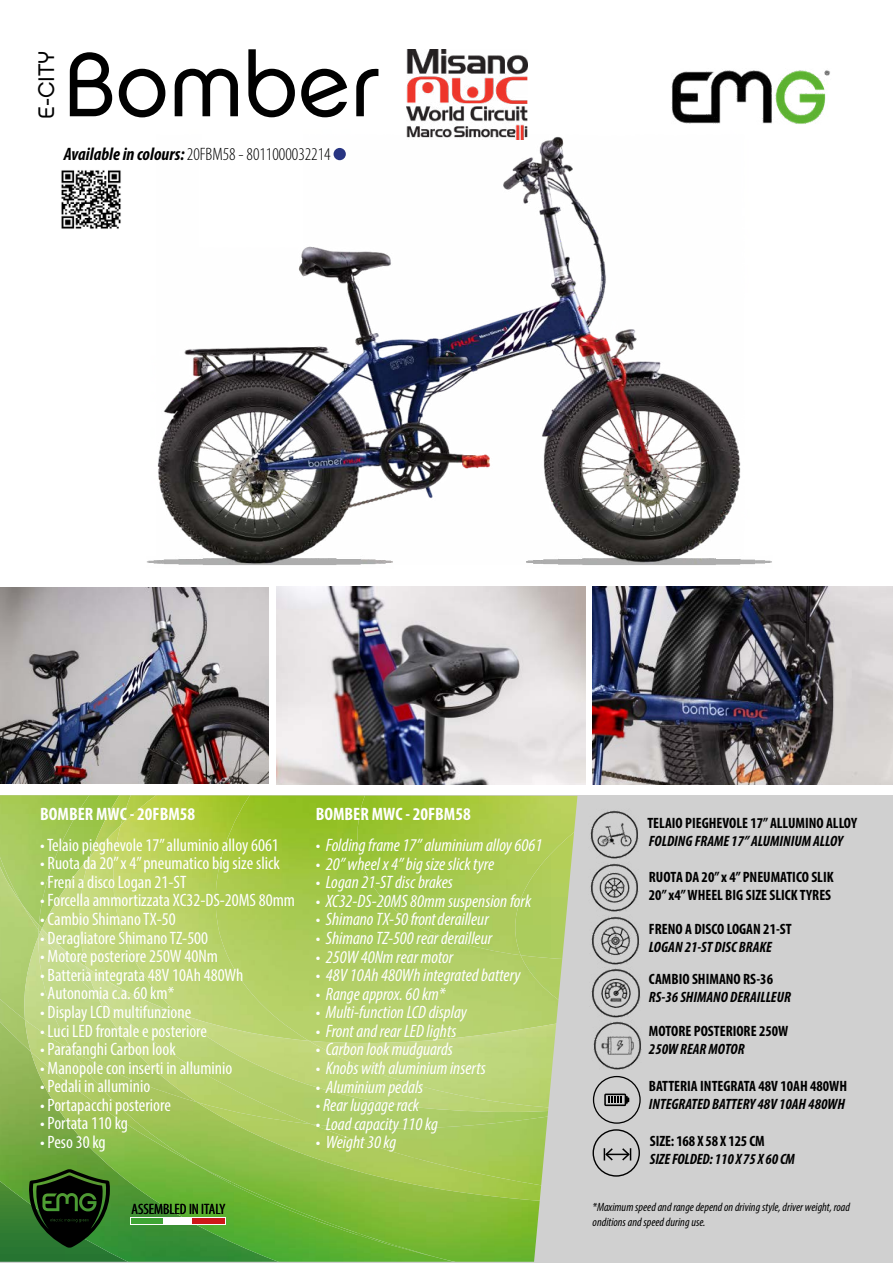
<style>
.page{position:relative;width:893px;height:1263px;background:#fff}
.page>*{position:absolute;margin:0;border:0;box-sizing:border-box;transform-origin:0 0}
.t1{font:90px "Chalet London Nineteen Seventy";color:#000}
.t2{font:22.5px "Chalet London Nineteen Seventy";color:#000}
.t3{font:condensed 18px "Myriad Pro";color:#fff}
.t4{font:italic condensed 18px "Myriad Pro";color:#fff}
.t5{font:300 condensed 18px "Myriad Pro";color:#000}
.t6{font:700 condensed 18px "Myriad Pro";color:#fff}
.t7{font:700 condensed 15px/18px "Myriad Pro";color:#000}
.t8{font:italic 700 condensed 15px "Myriad Pro";color:#000}
.t9{font:condensed 15px "Myriad Pro";color:#000}
.t10{font:italic condensed 12px/14.4px "Myriad Pro";color:#000}
.s1{font-weight:700;font-style:italic}
.s2{font-style:normal}
</style>
<div class="page">
<div style="left:0;top:795px;width:893px;height:468px;background:#d0d0d0"></div>
<img style="left:42px;top:925px;width:38px;height:3px">
<img style="left:377px;top:784px;width:429px;height:144px">
<img style="left:377px;top:784px;width:108px;height:41px">
<img style="left:105px;top:784px;width:272px;height:144px">
<img style="left:0;top:1052px;width:31px;height:210px">
<img style="left:31px;top:651px;width:265px;height:274px">
<img style="left:268px;top:608px;width:1px;height:43px">
<img style="left:73px;top:1166px;width:467px;height:96px">
<img style="left:197px;top:1109px;width:443px;height:96px">
<img style="left:440px;top:1258px;width:100px;height:4px">
<img style="left:0;top:783px;width:31px;height:269px">
<img style="left:25px;top:1051px;width:173px;height:115px">
<img style="left:40px;top:928px;width:565px;height:182px">
<img style="left:86px;top:967px;width:504px;height:161px">
<img style="left:311px;top:1013px;width:268px;height:99px">
<img style="left:311px;top:1018px;width:329px;height:91px">
<img style="left:311px;top:1041px;width:268px;height:68px">
<img style="left:97px;top:995px;width:214px;height:129px">
<svg style="left:39px;top:925px;width:3px;height:7px"></svg>
<img style="left:38px;top:932px;width:159px;height:170px">
<img style="left:0;top:813px;width:39px;height:207px">
<img style="left:24px;top:936px;width:49px;height:115px">
<img style="left:589px;top:808px;width:53px;height:211px">
<img style="left:591px;top:1019px;width:51px;height:53px">
<img style="left:672px;top:70px;width:158px;height:54px">
<svg style="left:29px;top:1169px;width:81px;height:79px;background:#1d3e16"></svg>
<div style="left:593px;top:1076px;width:48px;height:48px;border:1px solid #000;border-radius:50%"></div>
<svg style="left:604px;top:1093px;width:25px;height:13px"></svg>
<div style="left:593px;top:1129px;width:47px;height:48px;border:1px solid #000;border-radius:50%"></div>
<hr style="left:606px;top:1153px;width:23px;height:2px;background:#000">
<svg style="left:621px;top:1147px;width:10px;height:15px"></svg>
<svg style="left:604px;top:1147px;width:10px;height:15px"></svg>
<img style="left:407px;top:49px;width:121px;height:46px">
<img style="left:147px;top:95px;width:658px;height:470px">
<img style="left:61px;top:170px;width:60px;height:59px">
<img style="left:0;top:587px;width:268px;height:196px">
<img style="left:276px;top:587px;width:310px;height:197px">
<img style="left:592px;top:587px;width:300px;height:197px">
<div style="left:131px;top:1217px;width:95px;height:8px;background:#fff"></div>
<div style="left:186px;top:1218px;width:39px;height:6px;background:#cd1719"></div>
<div style="left:153px;top:1218px;width:39px;height:6px;background:#fff"></div>
<div style="left:132px;top:1218px;width:31px;height:6px;background:#3fa535"></div>
<p class="t2" style="left:33px;top:119px;width:70px;rotate:-90deg">E-CITY</p>
<h1 class="t1" style="left:63px;top:30px;width:319px">Bomber</h1>
<p class="t5" style="left:64px;top:144px;width:268px"><span class="s1">Available in colours:</span> 20FBM58 - 8011000032214</p>
<p class="t6" style="left:40px;top:803px;width:156px">BOMBER MWC - 20FBM58</p>
<p class="t3" style="left:40px;top:834px;width:240px">•Telaio pieghevole 17” alluminio alloy 6061</p>
<p class="t3" style="left:40px;top:852px;width:241px">• Ruota da 20” x 4” pneumatico big size slick</p>
<p class="t3" style="left:40px;top:871px;width:148px">• Freni a disco Logan 21-ST</p>
<p class="t3" style="left:40px;top:889px;width:256px">• Forcella ammortizzata XC32-DS-20MS 80mm</p>
<p class="t3" style="left:40px;top:908px;width:137px">• Cambio ShimanoTX-50</p>
<p class="t3" style="left:40px;top:927px;width:169px">• Deragliatore ShimanoTZ-500</p>
<p class="t3" style="left:40px;top:945px;width:179px">• Motore posteriore 250W 40Nm</p>
<p class="t3" style="left:40px;top:964px;width:205px">• Batteria integrata 48V 10Ah 480Wh</p>
<p class="t3" style="left:40px;top:982px;width:136px">• Autonomia c.a. 60 km*</p>
<p class="t3" style="left:40px;top:1001px;width:153px">• Display LCD multifunzione</p>
<p class="t3" style="left:40px;top:1020px;width:168px">• Luci LED frontale e posteriore</p>
<p class="t3" style="left:40px;top:1038px;width:137px">• Parafanghi Carbon look</p>
<p class="t3" style="left:40px;top:1057px;width:194px">• Manopole con inserti in alluminio</p>
<p class="t3" style="left:40px;top:1075px;width:112px">• Pedali in alluminio</p>
<p class="t3" style="left:40px;top:1094px;width:132px">• Portapacchi posteriore</p>
<p class="t3" style="left:40px;top:1113px;width:89px">• Portata 110 kg</p>
<p class="t3" style="left:40px;top:1131px;width:67px">• Peso 30 kg</p>
<p class="t6" style="left:316px;top:803px;width:156px">BOMBER MWC - 20FBM58</p>
<p class="t4" style="left:316px;top:834px;width:228px"><span class="s2">•</span> Folding frame 17” aluminium alloy 6061</p>
<p class="t4" style="left:316px;top:853px;width:180px"><span class="s2">•</span> 20” wheel x 4” big size slick tyre</p>
<p class="t4" style="left:316px;top:871px;width:139px"><span class="s2">•</span> Logan 21-ST disc brakes</p>
<p class="t4" style="left:316px;top:890px;width:217px"><span class="s2">•</span> XC32-DS-20MS 80mm suspension fork</p>
<p class="t4" style="left:316px;top:908px;width:175px"><span class="s2">•</span> Shimano TX-50 front derailleur</p>
<p class="t4" style="left:316px;top:927px;width:178px"><span class="s2">•</span> Shimano TZ-500 rear derailleur</p>
<p class="t4" style="left:316px;top:946px;width:139px"><span class="s2">•</span> 250W 40Nm rear motor</p>
<p class="t4" style="left:316px;top:964px;width:206px"><span class="s2">•</span> 48V 10Ah 480Wh integrated battery</p>
<p class="t4" style="left:316px;top:983px;width:131px"><span class="s2">•</span> Range approx. 60 km*</p>
<p class="t4" style="left:316px;top:1001px;width:153px"><span class="s2">•</span> Multi-function LCD display</p>
<p class="t4" style="left:316px;top:1020px;width:142px"><span class="s2">•</span> Front and rear LED lights</p>
<p class="t4" style="left:316px;top:1039px;width:139px"><span class="s2">•</span> Carbon look mudguards</p>
<p class="t4" style="left:316px;top:1057px;width:172px"><span class="s2">•</span> Knobs with aluminium inserts</p>
<p class="t4" style="left:316px;top:1076px;width:109px"><span class="s2">•</span> Aluminium pedals</p>
<p class="t4" style="left:316px;top:1094px;width:105px"><span class="s2">•</span> Rear luggage rack</p>
<p class="t4" style="left:316px;top:1113px;width:124px"><span class="s2">•</span> Load capacity 110 kg</p>
<p class="t4" style="left:316px;top:1132px;width:82px"><span class="s2">•</span> Weight 30 kg</p>
<p class="t7" style="left:647px;top:813px;width:211px">TELAIO PIEGHEVOLE 17” ALLUMINO ALLOY</p>
<p class="t8" style="left:649px;top:831px;width:196px">FOLDING FRAME 17” ALUMINIUM ALLOY</p>
<p class="t7" style="left:649px;top:868px;width:186px">RUOTA DA 20” x 4” PNEUMATICO SLIK<br>20” x4”WHEEL BIG SIZE SLICK TYRES</p>
<p class="t7" style="left:649px;top:919px;width:144px">FRENO A DISCO LOGAN 21-ST</p>
<p class="t8" style="left:649px;top:937px;width:124px">LOGAN 21-ST DISC BRAKE</p>
<p class="t7" style="left:649px;top:969px;width:126px">CAMBIO SHIMANO RS-36</p>
<p class="t8" style="left:649px;top:987px;width:144px">RS-36 SHIMANO DERAILLEUR</p>
<p class="t7" style="left:649px;top:1021px;width:141px">MOTORE POSTERIORE 250W</p>
<p class="t8" style="left:649px;top:1039px;width:97px">250W REAR MOTOR</p>
<p class="t7" style="left:649px;top:1077px;width:200px">BATTERIA INTEGRATA 48V 10AH 480WH</p>
<p class="t8" style="left:649px;top:1095px;width:198px">INTEGRATED BATTERY 48V 10AH 480WH</p>
<p class="t7" style="left:650px;top:1132px;width:116px">SIZE: 168 X 58 X 125 CM</p>
<p class="t8" style="left:650px;top:1149px;width:146px">SIZE FOLDED: 110 X 75 X 60 CM</p>
<p class="t9" style="left:132px;top:1200px;width:95px">ASSEMBLED IN ITALY</p>
<p class="t10" style="left:593px;top:1200px;width:259px">*Maximum speed and range depend on driving style, driver weight, road onditions and speed during use.</p>
</div>
